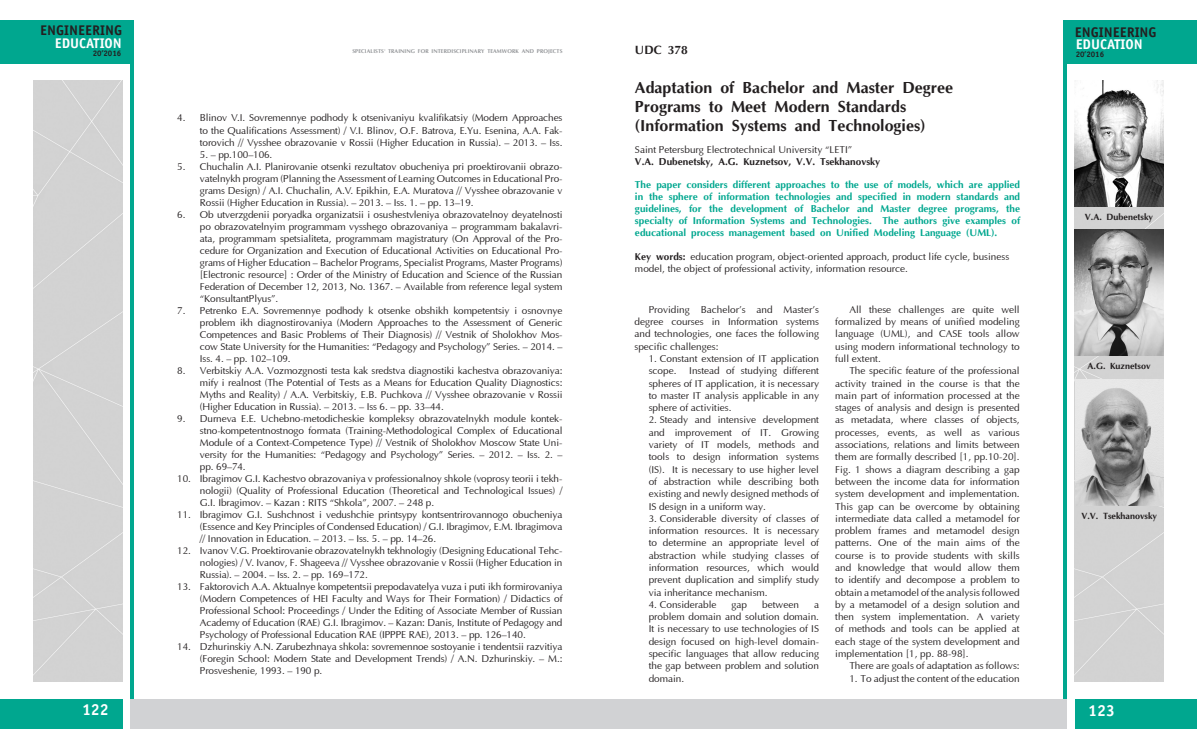
<style>
.page{position:relative;width:1197px;height:755px;background:#fff}
.page>*{position:absolute;margin:0;border:0;box-sizing:border-box;transform-origin:0 0}
.t1{font:700 16px/19.2px "AG Optima";color:#231f20}
.t2{font:700 16px "Officina Sans C";color:#fff}
.t3{font:700 14px "Officina Sans C";color:#231f20}
.t4{font:700 14px "Officina Sans C";color:#fff}
.t5{font:700 12px "AG Optima";color:#231f20}
.t6{font:10px/12.3px "Optima";color:#231f20;text-align:justify}
.t7{font:700 10px/12px "AG Optima";color:#00a78f;text-align:justify}
.t8{font:700 10px "AG Optima";color:#231f20}
.t9{font:700 9px "AG Optima";color:#231f20}
.t10{font:700 8px "Officina Sans C";color:#231f20}
.t11{font:700 5.5px "AG Optima";letter-spacing:.01em;color:#939598}
.s1{font-family:"AG Optima";font-weight:700}
</style>
<div class="page">
<div style="left:1063px;top:20px;width:133px;height:43px;background:#00a78f"></div>
<div style="left:1074px;top:698px;width:122px;height:30px;background:#00a78f"></div>
<hr style="left:1063px;top:45px;width:3px;height:653px;background:#00a78f">
<div style="left:598px;top:698px;width:468px;height:30px;background:#d1d2d4"></div>
<div style="left:1074px;top:206px;width:89px;height:475px;background:#d3d3d3"></div>
<div style="left:0;top:698px;width:122px;height:30px;background:#00a78f"></div>
<div style="left:0;top:20px;width:133px;height:43px;background:#00a78f"></div>
<hr style="left:130px;top:45px;width:3px;height:653px;background:#00a78f">
<div style="left:33px;top:80px;width:89px;height:601px;background:#d3d3d3"></div>
<div style="left:130px;top:698px;width:468px;height:30px;background:#d1d2d4"></div>
<img style="left:1074px;top:229px;width:89px;height:126px">
<img style="left:1074px;top:80px;width:89px;height:126px">
<img style="left:1074px;top:379px;width:89px;height:125px">
<h2 class="t3" style="left:40px;top:23px;width:83px">ENGINEERING</h2>
<h2 class="t4" style="left:55px;top:35px;width:69px">EDUCATION</h2>
<p class="t10" style="left:93px;top:49px;width:30px">20’2016</p>
<p class="t11" style="left:352px;top:48px;width:211px">SPECIALISTS' TRAINING FOR INTERDISCIPLINARY TEAMWORK AND PROJECTS</p>
<h1 class="t2" style="left:82px;top:700px;width:28px">122</h1>
<p class="t6" style="left:200px;top:112px;width:364px;line-height:12px;text-indent:-23px">4. Blinov V.I. Sovremennye podhody k otsenivaniyu kvalifikatsiy (Modern Approaches to the Qualifications Assessment) / V.I. Blinov, O.F. Batrova, E.Yu. Esenina, A.A. Fak&shy;torovich // Vysshee obrazovanie v Rossii (Higher Education in Russia). – 2013. – Iss.</p>
<p class="t6" style="left:200px;top:148px;width:74px">5. – pp.100–106.</p>
<p class="t6" style="left:200px;top:160px;width:364px;line-height:12px;text-indent:-23px">5. Chuchalin A.I. Planirovanie otsenki rezultatov obucheniya pri proektirovanii obrazo&shy;vatelnykh program (Planning the Assessment of Learning Outcomes in Educational Pro&shy;grams Design) / A.I. Chuchalin, A.V. Epikhin, E.A. Muratova // Vysshee obrazovanie v Rossii (Higher Education in Russia). – 2013. – Iss. 1. – pp. 13–19.</p>
<p class="t6" style="left:200px;top:208px;width:364px;line-height:12px;text-indent:-23px">6. Ob utverzgdenii poryadka organizatsii i osushestvleniya obrazovatelnoy deyatelnosti po obrazovatelnyim programmam vysshego obrazovaniya – programmam bakalavri&shy;ata, programmam spetsialiteta, programmam magistratury (On Approval of the Pro&shy;cedure for Organization and Execution of Educational Activities on Educational Pro&shy;grams of Higher Education – Bachelor Programs, Specialist Programs, Master Programs) [Electronic resource] : Order of the Ministry of Education and Science of the Russian Federation of December 12, 2013, No. 1367. – Available from reference legal system “KonsultantPlyus”.</p>
<p class="t6" style="left:200px;top:304px;width:364px;line-height:12px;text-indent:-23px">7. Petrenko E.A. Sovremennye podhody k otsenke obshikh kompetentsiy i osnovnye problem ikh diagnostirovaniya (Modern Approaches to the Assessment of Generic Competences and Basic Problems of Their Diagnosis) // Vestnik of Sholokhov Mos&shy;cow State University for the Humanities: “Pedagogy and Psychology” Series. – 2014. – Iss. 4. – pp. 102–109.</p>
<p class="t6" style="left:200px;top:364px;width:364px;line-height:12px;text-indent:-23px">8. Verbitskiy A.A. Vozmozgnosti testa kak sredstva diagnostiki kachestva obrazovaniya: mify i realnost (The Potential of Tests as a Means for Education Quality Diagnostics:<br>Myths and Reality) / A.A. Verbitskiy, E.B. Puchkova // Vysshee obrazovanie v Rossii (Higher Education in Russia). – 2013. – Iss 6. – pp. 33–44.</p>
<p class="t6" style="left:200px;top:412px;width:364px;line-height:12px;text-indent:-23px">9. Durneva E.E. Uchebno-metodicheskie kompleksy obrazovatelnykh module kontek&shy;stno-kompetentnostnogo formata (Training-Methodological Complex of Educational Module of a Context-Competence Type) // Vestnik of Sholokhov Moscow State Uni&shy;versity for the Humanities: “Pedagogy and Psychology” Series. – 2012. – Iss. 2. – pp. 69–74.</p>
<p class="t6" style="left:200px;top:472px;width:364px;line-height:12px;text-indent:-23px">10. Ibragimov G.I. Kachestvo obrazovaniya v professionalnoy shkole (voprosy teorii i tekh&shy;nologii) (Quality of Professional Education (Theoretical and Technological Issues) / G.I. Ibragimov. – Kazan : RITS “Shkola”, 2007. – 248 p.</p>
<p class="t6" style="left:200px;top:508px;width:364px;line-height:12px;text-indent:-23px">11. Ibragimov G.I. Sushchnost i vedushchie printsypy kontsentrirovannogo obucheniya (Essence and Key Principles of Condensed Education) / G.I. Ibragimov, E.M. Ibragimova // Innovation in Education. – 2013. – Iss. 5. – pp. 14–26.</p>
<p class="t6" style="left:200px;top:544px;width:364px;line-height:12px;text-indent:-23px">12. Ivanov V.G. Proektirovanie obrazovatelnykh tekhnologiy (Designing Educational Tehc&shy;nologies) / V. Ivanov, F. Shageeva // Vysshee obrazovanie v Rossii (Higher Education in Russia). – 2004. – Iss. 2. – pp. 169–172.</p>
<p class="t6" style="left:200px;top:580px;width:364px;line-height:12px;text-indent:-23px">13. Faktorovich A.A. Aktualnye kompetentsii prepodavatelya vuza i puti ikh formirovaniya (Modern Competences of HEI Faculty and Ways for Their Formation) / Didactics of Professional School: Proceedings / Under the Editing of Associate Member of Russian Academy of Education (RAE) G.I. Ibragimov. – Kazan: Danis, Institute of Pedagogy and Psychology of Professional Education RAE (IPPPE RAE), 2013. – pp. 126–140.</p>
<p class="t6" style="left:200px;top:640px;width:364px;line-height:12px;text-indent:-23px">14. Dzhurinskiy A.N. Zarubezhnaya shkola: sovremennoe sostoyanie i tendentsii razvitiya (Foregin School: Modern State and Development Trends) / A.N. Dzhurinskiy. – M.:<br>Prosveshenie, 1993. – 190 p.</p>
<p class="t5" style="left:635px;top:43px;width:54px">UDC 378</p>
<h1 class="t1" style="left:635px;top:78px;width:319px">Adaptation of Bachelor and Master Degree<br>Programs to Meet Modern Standards (Information Systems and Technologies)</h1>
<p class="t6" style="left:635px;top:144px;width:219px">Saint Petersburg Electrotechnical University “LETI”</p>
<p class="t8" style="left:635px;top:156px;width:247px">V.A. Dubenetsky, A.G. Kuznetsov, V.V. Tsekhanovsky</p>
<p class="t7" style="left:635px;top:178px;width:386px">The paper considers different approaches to the use of models, which are applied in the sphere of information technologies and specified in modern standards and guidelines, for the development of Bachelor and Master degree programs, the specialty of Information Systems and Technologies. The authors give examples of educational process management based on Unified Modeling Language (UML).</p>
<p class="t6" style="left:635px;top:251px;width:376px;line-height:12px"><span class="s1">Key words:</span> education program, object-oriented approach, product life cycle, business model, the object of professional activity, information resource.</p>
<p class="t6" style="left:634px;top:303px;width:186px;text-indent:14px">Providing Bachelor’s and Master’s degree courses in Information systems and technologies, one faces the following specific challenges:</p>
<p class="t6" style="left:648px;top:352px;width:172px">1. Constant extension of IT application scope.</p>
<p class="t6" style="left:648px;top:365px;width:172px;text-indent:41px">Instead of studying different spheres of IT application, it is necessary to master IT analysis applicable in any sphere of activities.</p>
<p class="t6" style="left:648px;top:414px;width:172px">2. Steady and intensive development and improvement of IT. Growing variety of IT models, methods and tools to design information systems (IS). It is necessary to use higher level of abstraction while describing both existing and newly designed methods of IS design in a uniform way.</p>
<p class="t6" style="left:648px;top:512px;width:172px">3. Considerable diversity of classes of information resources. It is necessary to determine an appropriate level of abstraction while studying classes of information resources, which would prevent duplication and simplify study via inheritance mechanism.</p>
<p class="t6" style="left:648px;top:598px;width:69px">4. Considerable</p>
<p class="t6" style="left:731px;top:598px;width:17px">gap</p>
<p class="t6" style="left:762px;top:598px;width:38px">between</p>
<p class="t6" style="left:648px;top:598px;width:172px;text-indent:165px">a problem domain and solution domain.<br>It is necessary to use technologies of IS design focused on high-level domain&shy;specific languages that allow reducing the gap between problem and solution domain.</p>
<p class="t6" style="left:835px;top:303px;width:186px;text-indent:14px">All these challenges are quite well formalized by means of unified modeling language (UML), and CASE tools allow using modern informational technology to full extent.</p>
<p class="t6" style="left:835px;top:365px;width:186px;text-indent:14px">The specific feature of the professional activity trained in the course is that the main part of information processed at the stages of analysis and design is presented as metadata, where classes of objects, processes, events, as well as various associations, relations and limits between them are formally described [1, pp.10-20].<br>Fig. 1 shows a diagram describing a gap between the income data for information system development and implementation.<br>This gap can be overcome by obtaining intermediate data called a metamodel for problem frames and metamodel design patterns. One of the main aims of the course is to provide students with skills and knowledge that would allow them to identify and decompose a problem to obtain a metamodel of the analysis followed by a metamodel of a design solution and then system implementation. A variety of methods and tools can be applied at each stage of the system development and implementation [1, pp. 88-98].</p>
<p class="t6" style="left:849px;top:659px;width:172px">There are goals of adaptation as follows:</p>
<p class="t6" style="left:849px;top:672px;width:172px">1. To adjust the content of the education</p>
<h2 class="t3" style="left:1074px;top:24px;width:83px">ENGINEERING</h2>
<h2 class="t4" style="left:1075px;top:36px;width:69px">EDUCATION</h2>
<p class="t10" style="left:1075px;top:49px;width:30px">20’2016</p>
<p class="t9" style="left:1084px;top:211px;width:70px">V.A. Dubenetsky</p>
<p class="t9" style="left:1087px;top:360px;width:65px">A.G. Kuznetsov</p>
<p class="t9" style="left:1081px;top:510px;width:77px">V.V. Tsekhanovsky</p>
<h1 class="t2" style="left:1088px;top:700px;width:28px">123</h1>
</div>
